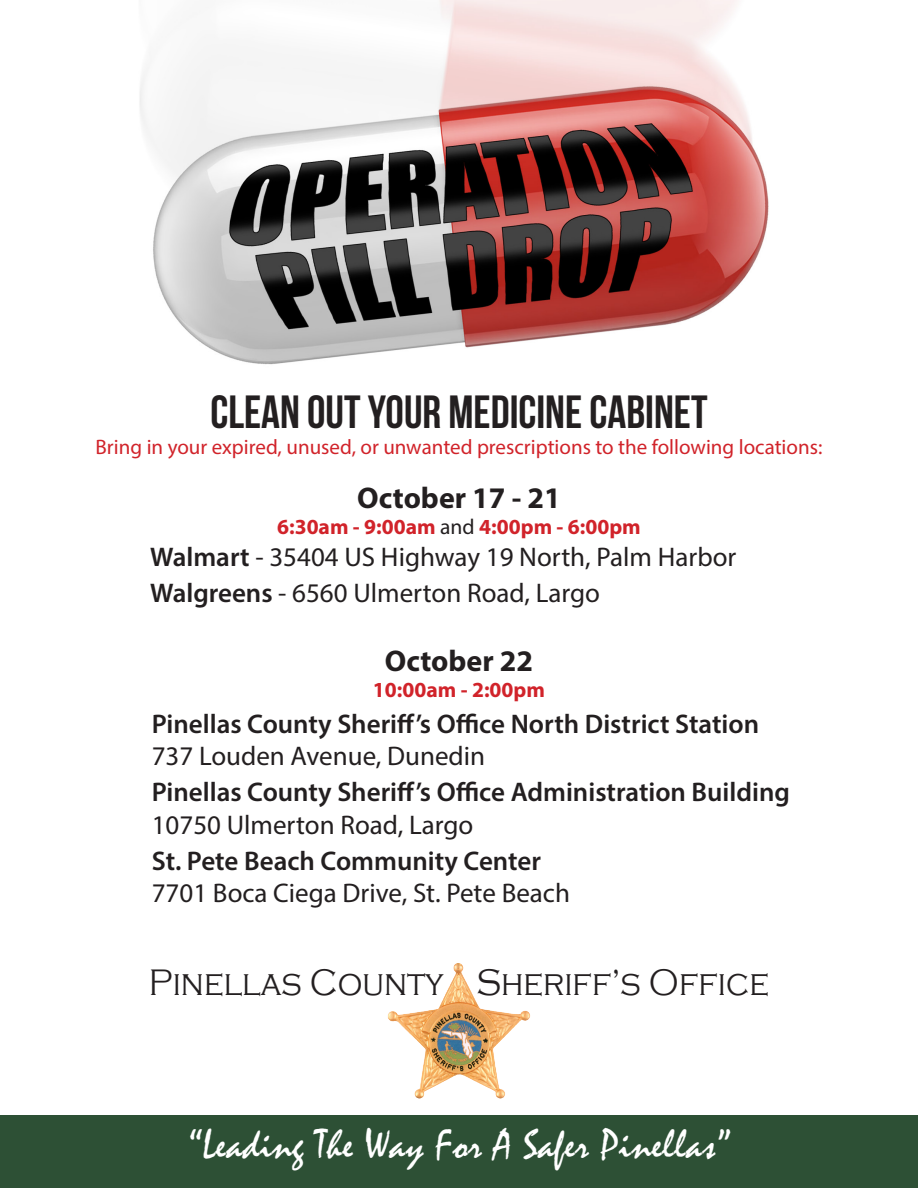
<style>
.page{position:relative;width:918px;height:1188px;background:#fff}
.page>*{position:absolute;margin:0;border:0;box-sizing:border-box;transform-origin:0 0}
.t1{font:46.5px "Bebas Neue";color:#231f20}
.t2{font:42px "Mistral";letter-spacing:.01em;color:#fff}
.t3{font:300 37.95px "Copperplate Gothic";color:#231f20;scale:.87 1}
.t4{font:700 30px "Myriad Pro";color:#231f20}
.t5{font:27px "Myriad Pro";color:#231f20}
.t6{font:600 27px "Myriad Pro";color:#231f20}
.t7{font:700 21.6px "Myriad Pro";color:#d1232a}
.t8{font:21px "Myriad Pro";color:#d1232a}
.s1{font-weight:400;color:#231f20}
.s2{font-weight:600}
</style>
<div class="page">
<div style="left:0;top:1115px;width:918px;height:73px;background:#2d5035"></div>
<img style="left:140px;top:0;width:629px;height:365px">
<img style="left:388px;top:963px;width:69px;height:125px">
<p class="t1" style="left:210px;top:386px;width:499px">CLEAN OUT YOUR MEDICINE CABINET</p>
<p class="t8" style="left:96px;top:434px;width:728px">Bring in your expired, unused, or unwanted prescriptions to the following locations:</p>
<p class="t4" style="left:357px;top:478px;width:205px">October 17 - 21</p>
<p class="t7" style="left:277px;top:512px;width:365px">6:30am - 9:00am <span class="s1">and</span> 4:00pm - 6:00pm</p>
<p class="t5" style="left:150px;top:540px;width:588px"><span class="s2">Walmart</span> - 35404 US Highway 19 North, Palm Harbor</p>
<p class="t5" style="left:150px;top:576px;width:451px"><span class="s2">Walgreens</span> - 6560 Ulmerton Road, Largo</p>
<p class="t4" style="left:385px;top:642px;width:150px">October 22</p>
<p class="t7" style="left:373px;top:676px;width:174px">10:00am - 2:00pm</p>
<p class="t6" style="left:152px;top:707px;width:609px">Pinellas County Sheriff’s Office North District Station</p>
<p class="t5" style="left:152px;top:740px;width:335px">737 Louden Avenue, Dunedin</p>
<p class="t6" style="left:152px;top:775px;width:640px">Pinellas County Sheriff’s Office Administration Building</p>
<p class="t5" style="left:152px;top:808px;width:323px">10750 Ulmerton Road, Largo</p>
<p class="t6" style="left:152px;top:844px;width:391px">St. Pete Beach Community Center</p>
<p class="t5" style="left:152px;top:877px;width:420px">7701 Boca Ciega Drive, St. Pete Beach</p>
<p class="t3" style="left:149px;top:961px;width:714px">Pinellas County Sheriff’s Office</p>
<p class="t2" style="left:187px;top:1119px;width:545px">“Leading The Way For A Safer Pinellas”</p>
</div>
